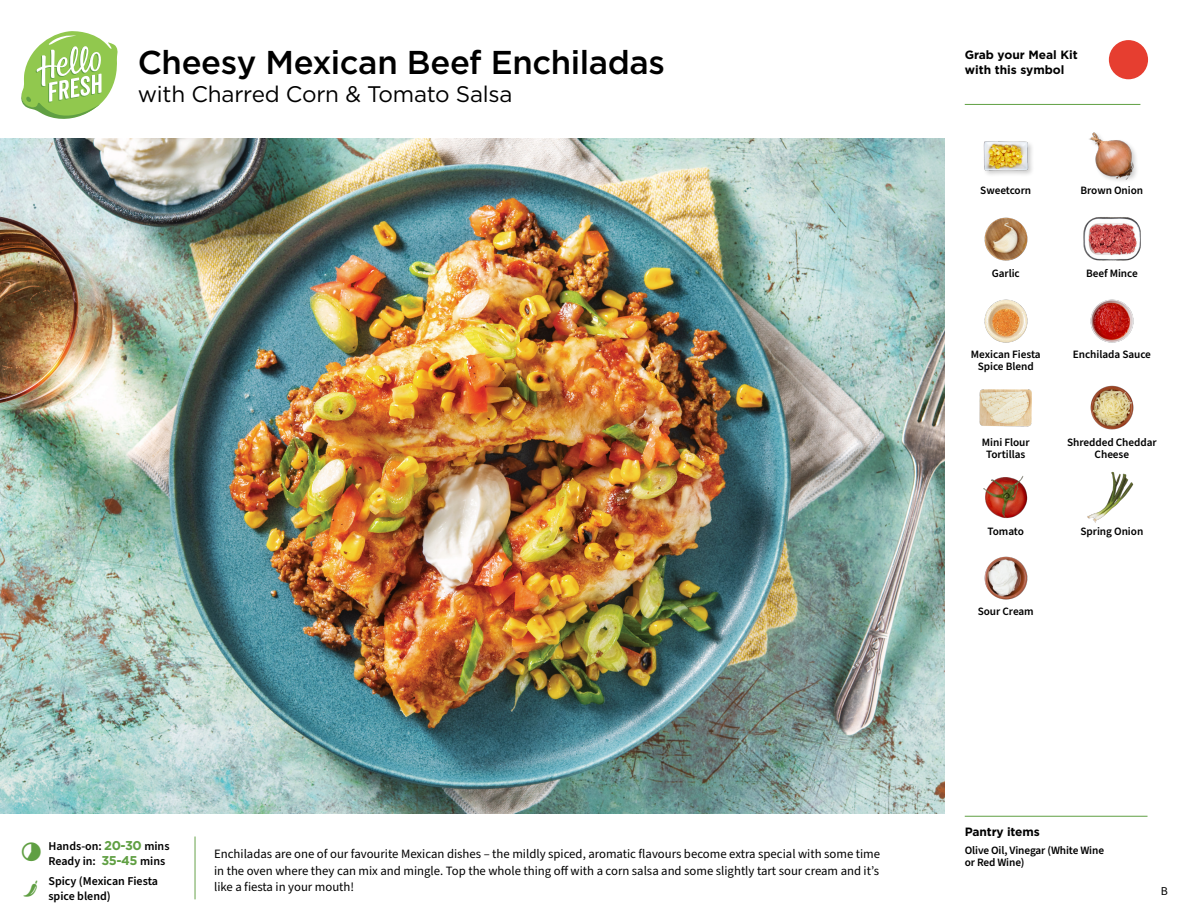
<style>
.page{position:relative;width:1188px;height:918px;background:#fff}
.page>*{position:absolute;margin:0;border:0;box-sizing:border-box;transform-origin:0 0}
.t1{font:500 33px "Gotham";letter-spacing:-.01em;color:#000}
.t2{font:22.5px "Gotham";letter-spacing:-.01em;color:#000}
.t3{font:12.75px/16.5px "Source Sans Pro";color:#000;text-align:justify}
.t4{font:600 12px/15px "Source Sans Pro";color:#000}
.t5{font:700 12px/15px "Gotham";color:#000}
.t6{font:12px "Source Sans Pro";color:#000}
.t7{font:600 11.25px/12px "Source Sans Pro";letter-spacing:-.005em;color:#000;text-align:center}
.s1{font-family:"Gotham";font-weight:700;font-size:12.75px;color:#609f43}
</style>
<div class="page">
<svg style="left:21px;top:31px;width:97px;height:88px"></svg>
<img style="left:0;top:139px;width:945px;height:675px">
<img style="left:1090px;top:299px;width:44px;height:44px">
<img style="left:1090px;top:385px;width:44px;height:45px">
<img style="left:980px;top:389px;width:52px;height:38px">
<img style="left:1087px;top:471px;width:47px;height:52px">
<img style="left:983px;top:476px;width:45px;height:43px">
<img style="left:984px;top:556px;width:44px;height:44px">
<img style="left:984px;top:299px;width:44px;height:44px">
<img style="left:984px;top:217px;width:44px;height:44px">
<img style="left:1083px;top:217px;width:58px;height:44px">
<img style="left:983px;top:141px;width:49px;height:34px">
<img style="left:1089px;top:132px;width:48px;height:49px">
<svg style="left:1108px;top:40px;width:41px;height:40px"></svg>
<hr style="left:965px;top:104px;width:175px;height:1px;background:#609f43">
<hr style="left:965px;top:816px;width:183px;height:1px;background:#609f43">
<h1 class="t1" style="left:138px;top:41px;width:529px">Cheesy Mexican Beef Enchiladas</h1>
<h2 class="t2" style="left:138px;top:80px;width:376px">with Charred Corn &amp; Tomato Salsa</h2>
<p class="t4" style="left:48px;top:839px;width:123px">Hands-on: <span class="s1">20-30</span> mins<br>Ready in: <span class="s1">35-45</span> mins</p>
<p class="t4" style="left:48px;top:874px;width:111px">Spicy (Mexican Fiesta spice blend)</p>
<p class="t3" style="left:214px;top:846px;width:668px">Enchiladas are one of our favourite Mexican dishes – the mildly spiced, aromatic flavours become extra special with some time in the oven where they can mix and mingle. Top the whole thing off with a corn salsa and some slightly tart sour cream and it’s like a fiesta in your mouth!</p>
<p class="t5" style="left:965px;top:47px;width:115px">Grab your Meal Kit with this symbol</p>
<p class="t7" style="left:980px;top:185px;width:52px">Sweetcorn</p>
<p class="t7" style="left:1081px;top:185px;width:64px">Brown Onion</p>
<p class="t7" style="left:992px;top:268px;width:30px">Garlic</p>
<p class="t7" style="left:1086px;top:268px;width:53px">Beef Mince</p>
<p class="t7" style="left:971px;top:349px;width:71px">Mexican Fiesta</p>
<p class="t7" style="left:1073px;top:349px;width:80px">Enchilada Sauce</p>
<p class="t7" style="left:978px;top:361px;width:57px">Spice Blend</p>
<p class="t7" style="left:982px;top:436px;width:49px">Mini Flour<br>Tortillas</p>
<p class="t7" style="left:1067px;top:436px;width:91px">Shredded Cheddar<br>Cheese</p>
<p class="t7" style="left:988px;top:526px;width:38px">Tomato</p>
<p class="t7" style="left:1081px;top:526px;width:64px">Spring Onion</p>
<p class="t7" style="left:978px;top:606px;width:58px">Sour Cream</p>
<p class="t5" style="left:965px;top:824px;width:77px">Pantry items</p>
<p class="t7" style="left:965px;top:844px;width:141px;text-align:left">Olive Oil, Vinegar (White Wine or Red Wine)</p>
<p class="t6" style="left:1161px;top:883px;width:9px">B</p>
</div>
